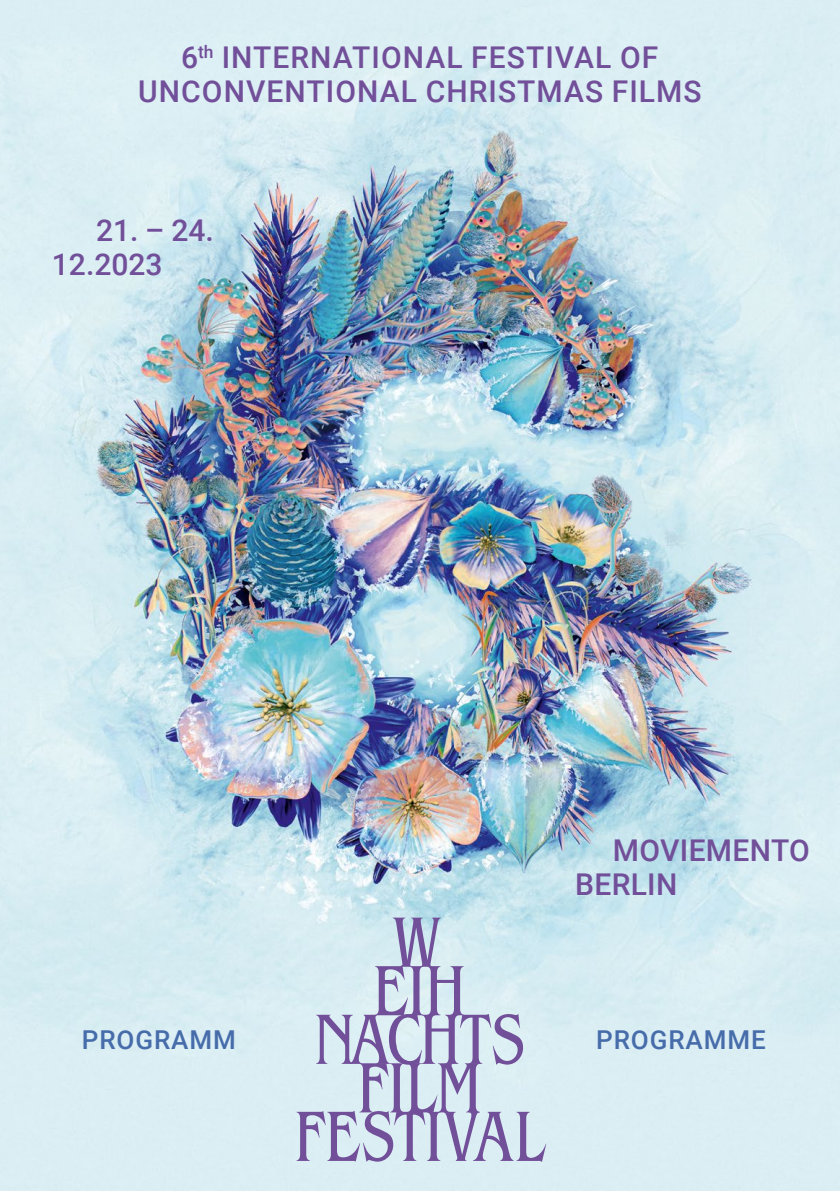
<style>
.page{position:relative;width:840px;height:1191px;background:#fff}
.page>*{position:absolute;margin:0;border:0;box-sizing:border-box;transform-origin:0 0}
.t1{font:500 30px "Roboto";letter-spacing:.035em;color:#714f99}
.t2{font:500 30px "Roboto";letter-spacing:.01em;color:#714f99}
.t3{font:500 26px "Roboto";letter-spacing:.035em;color:#466caa}
</style>
<div class="page">
<img style="left:0;top:0;width:839px;height:1191px">
<svg style="left:296px;top:917px;width:250px;height:245px;background:#c4cee1"></svg>
<p class="t1" style="left:181px;top:36px;width:478px">6<sup>th</sup> INTERNATIONAL FESTIVAL OF</p>
<p class="t1" style="left:138px;top:70px;width:564px">UNCONVENTIONAL CHRISTMAS FILMS</p>
<p class="t1" style="left:96px;top:210px;width:119px">21. – 24.</p>
<p class="t1" style="left:52px;top:244px;width:112px">12.2023</p>
<p class="t2" style="left:612px;top:829px;width:198px">MOVIEMENTO</p>
<p class="t1" style="left:575px;top:863px;width:104px">BERLIN</p>
<p class="t3" style="left:82px;top:1021px;width:155px">PROGRAMM</p>
<p class="t3" style="left:596px;top:1021px;width:171px">PROGRAMME</p>
</div>
